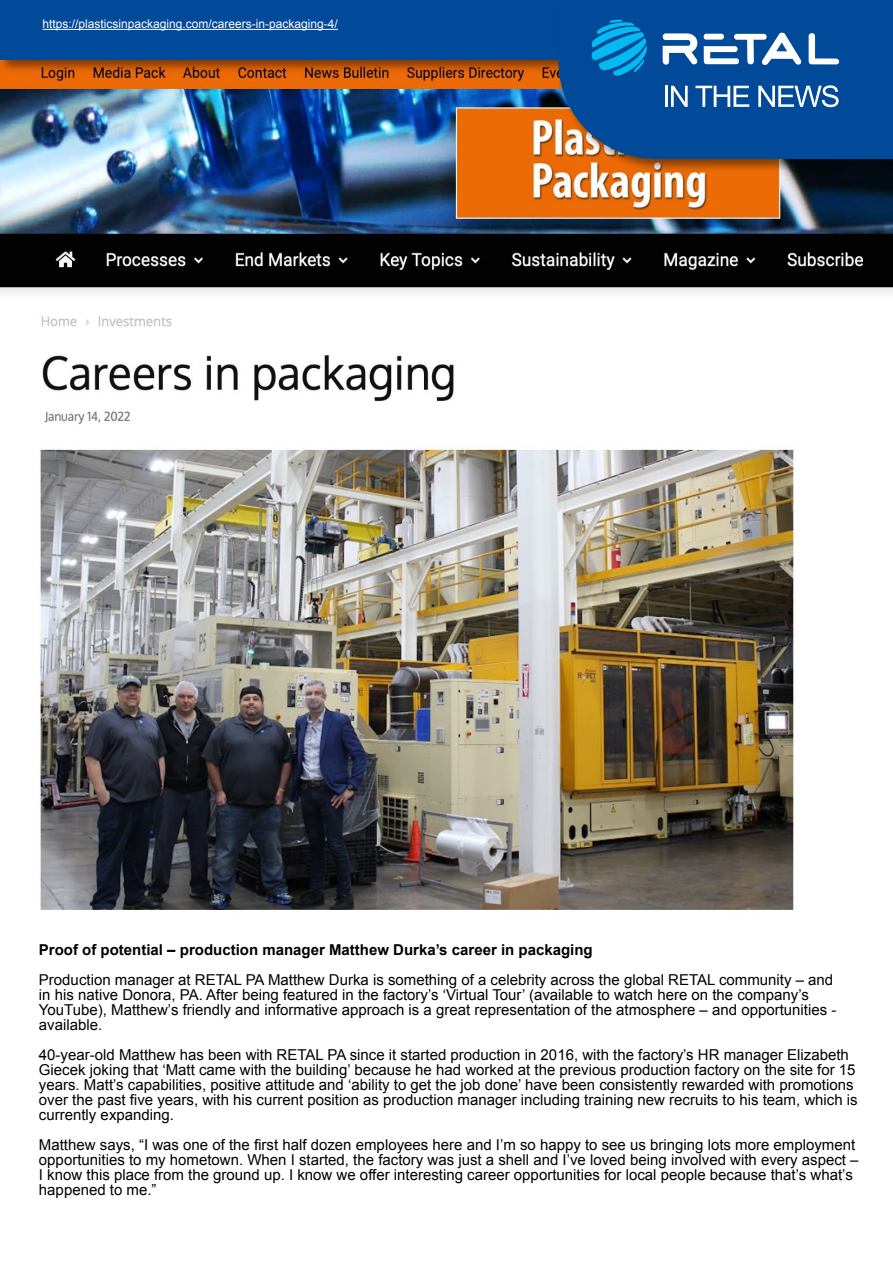
<style>
.page{position:relative;width:893px;height:1263px;background:#fff}
.page>*{position:absolute;margin:0;border:0;box-sizing:border-box;transform-origin:0 0}
.t1{font:15px/15px "Arial";color:#000}
.t2{font:700 15px "Arial";color:#000}
.t3{font:12px "Arial";color:#fffcfd}
</style>
<div class="page">
<img style="left:0;top:74px;width:893px;height:837px">
<div style="left:0;top:0;width:611px;height:74px;background:#000;opacity:.44"></div>
<div style="left:0;top:0;width:596px;height:60px;background:#004a99"></div>
<div style="left:556px;top:0;width:337px;height:173px;background:#000;opacity:.44"></div>
<div style="left:558px;top:0;width:335px;height:159px;background:#004a99"></div>
<svg style="left:661px;top:33px;width:141px;height:34px"></svg>
<svg style="left:809px;top:33px;width:30px;height:31px"></svg>
<svg style="left:591px;top:19px;width:57px;height:58px;background:#0282c5"></svg>
<hr style="left:665px;top:86px;width:3px;height:21px;background:#fff">
<svg style="left:671px;top:86px;width:17px;height:21px"></svg>
<svg style="left:695px;top:86px;width:54px;height:21px"></svg>
<svg style="left:758px;top:85px;width:81px;height:22px"></svg>
<hr style="left:43px;top:29px;width:295px;height:1px;background:#fffcfd">
<div style="left:829px;top:322px;width:64px;height:899px;background:#fff"></div>
<p class="t3" style="left:43px;top:16px;width:297px">https://plasticsinpackaging.com/careers-in-packaging-4/</p>
<p class="t2" style="left:39px;top:940px;width:555px">Proof of potential – production manager Matthew Durka’s career in packaging</p>
<p class="t1" style="left:39px;top:972px;width:799px">Production manager at RETAL PA Matthew Durka is something of a celebrity across the global RETAL community – and in his native Donora, PA. After being featured in the factory’s ‘Virtual Tour’ (available to watch here on the company’s YouTube), Matthew’s friendly and informative approach is a great representation of the atmosphere – and opportunities - available.</p>
<p class="t1" style="left:39px;top:1047px;width:820px">40-year-old Matthew has been with RETAL PA since it started production in 2016, with the factory’s HR manager Elizabeth Giecek joking that ‘Matt came with the building’ because he had worked at the previous production factory on the site for 15 years. Matt’s capabilities, positive attitude and ‘ability to get the job done’ have been consistently rewarded with promotions over the past five years, with his current position as production manager including training new recruits to his team, which is currently expanding.</p>
<p class="t1" style="left:39px;top:1137px;width:821px">Matthew says, “I was one of the first half dozen employees here and I’m so happy to see us bringing lots more employment opportunities to my hometown. When I started, the factory was just a shell and I’ve loved being involved with every aspect – I know this place from the ground up. I know we offer interesting career opportunities for local people because that’s what’s happened to me.”</p>
</div>
